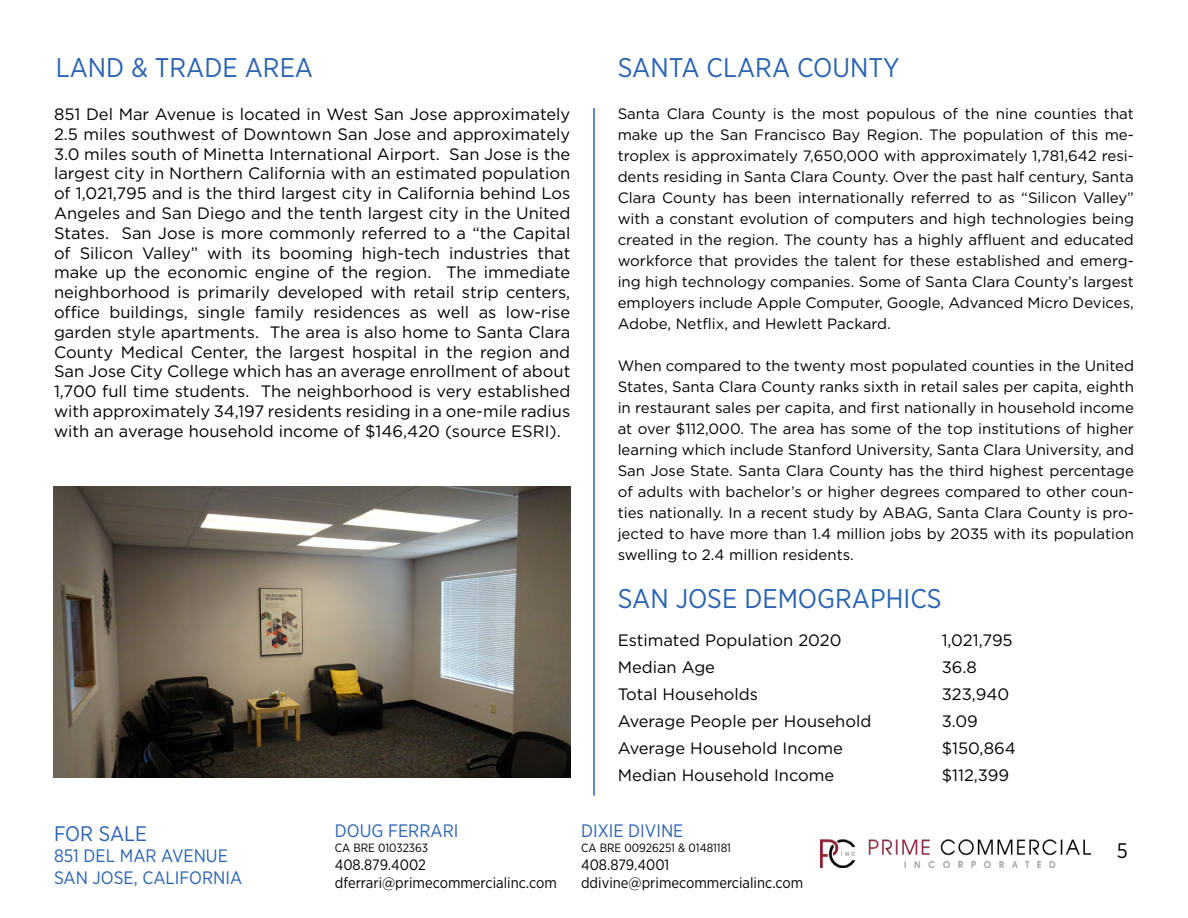
<style>
.page{position:relative;width:1188px;height:918px;background:#fff}
.page>*{position:absolute;margin:0;border:0;box-sizing:border-box;transform-origin:0 0}
.t1{font:27px "Gotham Narrow";color:#2a63b0}
.t2{font:21px "Gotham Narrow";color:#2a63b0}
.t3{font:21px "Gotham Narrow";color:#000}
.t4{font:18px/21.6px "Gotham Narrow";color:#2a63b0}
.t5{font:16.5px/19.8px "Gotham";color:#000;text-align:justify}
.t6{font:15px/21px "Gotham";color:#000;text-align:justify}
.t7{font:15px/18px "Gotham Narrow";color:#000}
.t8{font:12px "Gotham Narrow";color:#000}
</style>
<div class="page">
<img style="left:820px;top:840px;width:271px;height:28px">
<hr style="left:593px;top:108px;width:2px;height:688px;background:#2a63b0">
<img style="left:53px;top:486px;width:518px;height:291px">
<h1 class="t1" style="left:56px;top:51px;width:259px">LAND &amp; TRADE AREA</h1>
<p class="t5" style="left:54px;top:104px;width:518px">851 Del Mar Avenue is located in West San Jose approximately 2.5 miles southwest of Downtown San Jose and approximately 3.0 miles south of Minetta International Airport. San Jose is the largest city in Northern California with an estimated population of 1,021,795 and is the third largest city in California behind Los Angeles and San Diego and the tenth largest city in the United States. San Jose is more commonly referred to a “the Capital of Silicon Valley” with its booming high-tech industries that make up the economic engine of the region. The immediate neighborhood is primarily developed with retail strip centers, office buildings, single family residences as well as low-rise garden style apartments. The area is also home to Santa Clara County Medical Center, the largest hospital in the region and San Jose City College which has an average enrollment of about 1,700 full time students. The neighborhood is very established with approximately 34,197 residents residing in a one-mile radius with an average household income of $146,420 (source ESRI).</p>
<h1 class="t1" style="left:618px;top:51px;width:283px">SANTA CLARA COUNTY</h1>
<p class="t6" style="left:618px;top:103px;width:518px">Santa Clara County is the most populous of the nine counties that make up the San Francisco Bay Region. The population of this me&shy;troplex is approximately 7,650,000 with approximately 1,781,642 resi&shy;dents residing in Santa Clara County. Over the past half century, Santa Clara County has been internationally referred to as “Silicon Valley” with a constant evolution of computers and high technologies being created in the region. The county has a highly affluent and educated workforce that provides the talent for these established and emerg&shy;ing high technology companies. Some of Santa Clara County’s largest employers include Apple Computer, Google, Advanced Micro Devices, Adobe, Netflix, and Hewlett Packard.</p>
<p class="t6" style="left:618px;top:355px;width:518px">When compared to the twenty most populated counties in the United States, Santa Clara County ranks sixth in retail sales per capita, eighth in restaurant sales per capita, and first nationally in household income at over $112,000. The area has some of the top institutions of higher learning which include Stanford University, Santa Clara University, and San Jose State. Santa Clara County has the third highest percentage of adults with bachelor’s or higher degrees compared to other coun&shy;ties nationally. In a recent study by ABAG, Santa Clara County is pro&shy;jected to have more than 1.4 million jobs by 2035 with its population swelling to 2.4 million residents.</p>
<h1 class="t1" style="left:618px;top:582px;width:326px">SAN JOSE DEMOGRAPHICS</h1>
<p class="t5" style="left:618px;top:630px;width:225px">Estimated Population 2020</p>
<p class="t5" style="left:942px;top:630px;width:73px">1,021,795</p>
<p class="t5" style="left:618px;top:657px;width:99px">Median Age</p>
<p class="t5" style="left:942px;top:657px;width:37px">36.8</p>
<p class="t5" style="left:618px;top:684px;width:142px">Total Households</p>
<p class="t5" style="left:942px;top:684px;width:69px">323,940</p>
<p class="t5" style="left:618px;top:711px;width:255px">Average People per Household</p>
<p class="t5" style="left:942px;top:711px;width:38px">3.09</p>
<p class="t5" style="left:618px;top:738px;width:227px">Average Household Income</p>
<p class="t5" style="left:942px;top:738px;width:76px">$150,864</p>
<p class="t5" style="left:618px;top:765px;width:218px">Median Household Income</p>
<p class="t5" style="left:942px;top:765px;width:69px">$112,399</p>
<h2 class="t2" style="left:54px;top:820px;width:94px">FOR SALE</h2>
<p class="t4" style="left:54px;top:845px;width:190px">851 DEL MAR AVENUE<br>SAN JOSE, CALIFORNIA</p>
<p class="t4" style="left:335px;top:820px;width:125px">DOUG FERRARI</p>
<p class="t8" style="left:335px;top:840px;width:95px">CA BRE 01032363</p>
<p class="t7" style="left:335px;top:855px;width:223px">408.879.4002 dferrari@primecommercialinc.com</p>
<p class="t4" style="left:581px;top:820px;width:104px">DIXIE DIVINE</p>
<p class="t8" style="left:581px;top:840px;width:152px">CA BRE 00926251 &amp; 01481181</p>
<p class="t7" style="left:581px;top:855px;width:224px">408.879.4001 ddivine@primecommercialinc.com</p>
<h2 class="t3" style="left:1117px;top:838px;width:13px">5</h2>
</div>
